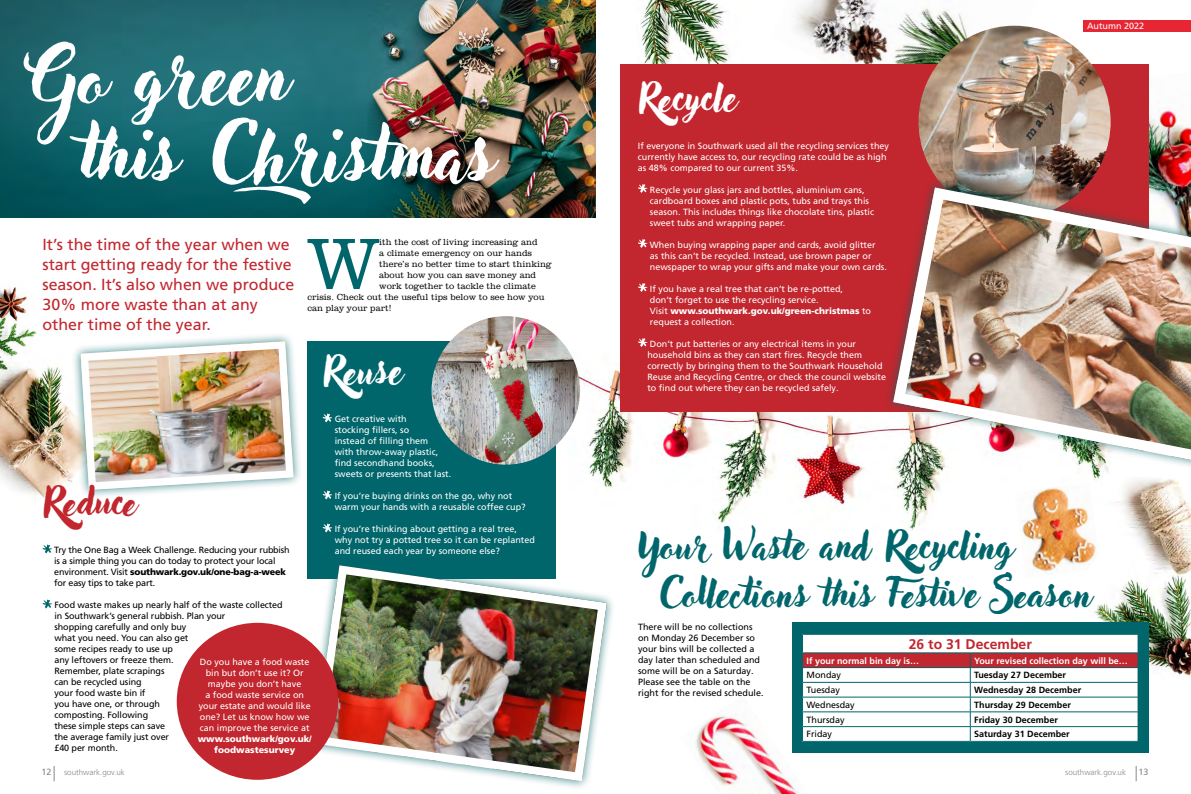
<style>
.page{position:relative;width:1191px;height:794px;background:#fff}
.page>*{position:absolute;margin:0;border:0;box-sizing:border-box;transform-origin:0 0}
.t1{font:76.4px/77.7px "Adlery Pro Swash";color:#fff}
.t2{font:300 74.6px "Clarendon BT";color:#00666b}
.t3{font:39px/48px "Adlery Pro Swash";color:#00666b}
.t4{font:39px "Adlery Pro Swash";color:#fff}
.t5{font:39px "Adlery Pro Swash";color:#c2262e}
.t6{font:16px/20px "Frutiger LT Pro";color:#c2262e}
.t7{font:700 14px "Frutiger LT Pro";color:#c2262e}
.t8{font:9px/11px "Frutiger LT Pro";color:#fff}
.t9{font:9px/11px "Frutiger LT Pro";letter-spacing:-.01em;color:#000}
.t10{font:300 9px "Clarendon BT";color:#000}
.t11{font:700 9px "Frutiger LT Pro";color:#000}
.t12{font:700 9px "Frutiger LT Pro";color:#fff}
.t13{font:9px "Frutiger LT Pro";color:#878787}
.t14{font:300 8px "Frutiger LT Pro";color:#878787}
.s1{font-family:"Adlery Pro"}
.s2{font-weight:900}
</style>
<div class="page">
<img style="left:528px;top:319px;width:574px;height:211px">
<img style="left:640px;top:0;width:90px;height:64px">
<img style="left:795px;top:0;width:240px;height:64px">
<img style="left:1148px;top:72px;width:43px;height:107px">
<div style="left:619px;top:64px;width:529px;height:348px;background:#c2262e"></div>
<div style="left:307px;top:341px;width:248px;height:238px;background:#00666b"></div>
<img style="left:1056px;top:477px;width:135px;height:202px">
<div style="left:791px;top:623px;width:357px;height:130px;background:#00666b"></div>
<svg style="left:1135px;top:766px;width:1px;height:15px"></svg>
<svg style="left:54px;top:766px;width:1px;height:15px"></svg>
<div style="left:1082px;top:20px;width:109px;height:12px;background:#e62733"></div>
<svg style="left:322px;top:413px;width:10px;height:9px"></svg>
<svg style="left:322px;top:490px;width:10px;height:9px"></svg>
<svg style="left:322px;top:523px;width:10px;height:9px"></svg>
<svg style="left:638px;top:184px;width:9px;height:9px"></svg>
<svg style="left:638px;top:239px;width:9px;height:9px"></svg>
<svg style="left:638px;top:283px;width:9px;height:9px"></svg>
<svg style="left:638px;top:338px;width:9px;height:9px"></svg>
<img style="left:695px;top:695px;width:104px;height:99px">
<img style="left:0;top:0;width:595px;height:218px">
<img style="left:918px;top:26px;width:192px;height:192px;border-radius:96px">
<div style="left:884px;top:179px;width:307px;height:294px;background:#00666b;opacity:.75"></div>
<img style="left:887px;top:181px;width:304px;height:290px">
<img style="left:1014px;top:482px;width:84px;height:96px">
<div style="left:802px;top:634px;width:336px;height:19px;background:#fff"></div>
<div style="left:802px;top:667px;width:168px;height:15px;background:#fff"></div>
<div style="left:970px;top:667px;width:168px;height:15px;background:#fff"></div>
<div style="left:802px;top:682px;width:168px;height:15px;background:#fff"></div>
<div style="left:970px;top:682px;width:168px;height:15px;background:#fff"></div>
<div style="left:802px;top:697px;width:168px;height:15px;background:#fff"></div>
<div style="left:970px;top:697px;width:168px;height:15px;background:#fff"></div>
<div style="left:802px;top:712px;width:168px;height:14px;background:#fff"></div>
<div style="left:970px;top:712px;width:168px;height:14px;background:#fff"></div>
<div style="left:802px;top:726px;width:168px;height:15px;background:#fff"></div>
<div style="left:970px;top:726px;width:168px;height:15px;background:#fff"></div>
<div style="left:802px;top:653px;width:168px;height:14px;background:#c2262e"></div>
<div style="left:970px;top:653px;width:168px;height:14px;background:#c2262e"></div>
<hr style="left:802px;top:634px;width:168px;height:1px;background:#00666b">
<hr style="left:970px;top:634px;width:168px;height:1px;background:#00666b">
<hr style="left:802px;top:652px;width:168px;height:1px;background:#00666b">
<hr style="left:970px;top:652px;width:168px;height:1px;background:#00666b">
<hr style="left:802px;top:667px;width:168px;height:1px;background:#00666b">
<hr style="left:970px;top:667px;width:168px;height:1px;background:#00666b">
<hr style="left:802px;top:682px;width:168px;height:1px;background:#00666b">
<hr style="left:970px;top:682px;width:168px;height:1px;background:#00666b">
<hr style="left:802px;top:697px;width:168px;height:1px;background:#00666b">
<hr style="left:970px;top:697px;width:168px;height:1px;background:#00666b">
<hr style="left:802px;top:711px;width:168px;height:1px;background:#00666b">
<hr style="left:970px;top:711px;width:168px;height:1px;background:#00666b">
<hr style="left:802px;top:726px;width:168px;height:1px;background:#00666b">
<svg style="left:802px;top:634px;width:1px;height:107px"></svg>
<hr style="left:970px;top:726px;width:168px;height:1px;background:#00666b">
<svg style="left:970px;top:653px;width:1px;height:88px"></svg>
<svg style="left:1137px;top:634px;width:1px;height:107px"></svg>
<img style="left:0;top:287px;width:71px;height:211px">
<div style="left:71px;top:332px;width:232px;height:167px;background:#00666b;opacity:.75"></div>
<img style="left:77px;top:337px;width:220px;height:157px">
<svg style="left:43px;top:544px;width:9px;height:9px"></svg>
<svg style="left:43px;top:599px;width:9px;height:9px"></svg>
<div style="left:305px;top:556px;width:310px;height:234px;background:#00666b;opacity:.75"></div>
<img style="left:310px;top:561px;width:301px;height:224px">
<div style="left:177px;top:623px;width:161px;height:157px;background:#c2262e;border-radius:50%"></div>
<img style="left:431px;top:316px;width:149px;height:148px;border-radius:74px">
<p class="t1" style="left:79px;top:36px;width:416px;text-indent:-46px">Go <span class="s1">green<br>this</span> Christmas</p>
<p class="t6" style="left:43px;top:235px;width:250px">It’s the time of the year when we start getting ready for the festive</p>
<p class="t6" style="left:43px;top:275px;width:253px">season. It’s also when we produce<br>30% more waste than at any other time of the year.</p>
<p class="t2" style="left:307px;top:218px;width:73px">W</p>
<p class="t10" style="left:379px;top:236px;width:160px">ith the cost of living increasing and</p>
<p class="t10" style="left:379px;top:247px;width:154px">a climate emergency on our hands</p>
<p class="t10" style="left:379px;top:258px;width:174px">there’s no better time to start thinking</p>
<p class="t10" style="left:379px;top:269px;width:158px">about how you can save money and</p>
<p class="t10" style="left:379px;top:280px;width:158px">work together to tackle the climate</p>
<p class="t10" style="left:307px;top:291px;width:239px">crisis. Check out the useful tips below to see how you</p>
<p class="t10" style="left:307px;top:302px;width:85px">can play your part!</p>
<p class="t5" style="left:43px;top:478px;width:96px">Reduce</p>
<p class="t9" style="left:54px;top:545px;width:237px">Try the One Bag a Week Challenge. Reducing your rubbish</p>
<p class="t9" style="left:54px;top:556px;width:233px">is a simple thing you can do today to protect your local environment. Visit <span class="s2">southwark.gov.uk/one-bag-a-week </span>for easy tips to take part.</p>
<p class="t9" style="left:54px;top:600px;width:230px">Food waste makes up nearly half of the waste collected in Southwark’s general rubbish. Plan your<br>shopping carefully and only buy<br>what you need. You can also get<br>some recipes ready to use up<br>any leftovers or freeze them.<br>Remember, plate scrapings<br>can be recycled using<br>your food waste bin if<br>you have one, or through<br>composting. Following<br>these simple steps can save<br>the average family just over<br>£40 per month.</p>
<p class="t8" style="left:198px;top:656px;width:116px;text-align:center">Do you have a food waste bin but don’t use it? Or maybe you don’t have<br>a food waste service on your estate and would like one? Let us know how we can improve the service at <span class="s2">www.southwark/gov.uk/ foodwastesurvey</span></p>
<p class="t13" style="left:42px;top:767px;width:12px">12</p>
<p class="t14" style="left:64px;top:768px;width:62px">southwark.gov.uk</p>
<p class="t4" style="left:322px;top:347px;width:81px">Reuse</p>
<p class="t8" style="left:335px;top:414px;width:118px">Get creative with<br>stocking fllers, so<br>instead of flling them<br>with throw-away plastic, fnd secondhand books, sweets or presents that last.</p>
<p class="t8" style="left:335px;top:491px;width:192px">If you’re buying drinks on the go, why not warm your hands with a reusable coffee cup?</p>
<p class="t8" style="left:335px;top:524px;width:202px">If you’re thinking about getting a real tree, why not try a potted tree so it can be replanted and reused each year by someone else?</p>
<p class="t4" style="left:638px;top:73px;width:100px">Recycle</p>
<p class="t8" style="left:638px;top:140px;width:253px">If everyone in Southwark used all the recycling services they currently have access to, our recycling rate could be as high as 48% compared to our current 35%.</p>
<p class="t8" style="left:650px;top:184px;width:226px">Recycle your glass jars and bottles, aluminium cans, cardboard boxes and plastic pots, tubs and trays this season. This includes things like chocolate tins, plastic sweet tubs and wrapping paper.</p>
<p class="t8" style="left:650px;top:239px;width:238px">When buying wrapping paper and cards, avoid glitter<br>as this can’t be recycled. Instead, use brown paper or newspaper to wrap your gifts and make your own cards.</p>
<p class="t8" style="left:650px;top:283px;width:222px">If you have a real tree that can’t be re-potted,<br>don’t forget to use the recycling service.<br>Visit <span class="s2">www.southwark.gov.uk/green-christmas</span> to request a collection.</p>
<p class="t8" style="left:647px;top:338px;width:240px">Don’t put batteries or any electrical items in your household bins as they can start fres. Recycle them correctly by bringing them to the Southwark Household Reuse and Recycling Centre, or check the council website to fnd out where they can be recycled safely.</p>
<p class="t8" style="left:1087px;top:20px;width:59px">Autumn 2022</p>
<p class="t3" style="left:661px;top:521px;width:431px;text-indent:-24px">Your Waste and Recycling<br>Collections this Festive Season</p>
<p class="t7" style="left:908px;top:635px;width:124px">26 to 31 December</p>
<p class="t12" style="left:806px;top:655px;width:114px">If your normal bin day is…</p>
<p class="t12" style="left:974px;top:655px;width:155px">Your revised collection day will be…</p>
<p class="t9" style="left:806px;top:670px;width:36px">Monday</p>
<p class="t11" style="left:974px;top:670px;width:93px">Tuesday 27 December</p>
<p class="t9" style="left:806px;top:684px;width:35px">Tuesday</p>
<p class="t11" style="left:974px;top:684px;width:108px">Wednesday 28 December</p>
<p class="t9" style="left:806px;top:699px;width:50px">Wednesday</p>
<p class="t11" style="left:974px;top:699px;width:98px">Thursday 29 December</p>
<p class="t9" style="left:806px;top:714px;width:40px">Thursday</p>
<p class="t11" style="left:974px;top:714px;width:85px">Friday 30 December</p>
<p class="t9" style="left:806px;top:729px;width:27px">Friday</p>
<p class="t11" style="left:974px;top:729px;width:97px">Saturday 31 December</p>
<p class="t9" style="left:638px;top:621px;width:127px">There will be no collections on Monday 26 December so your bins will be collected a day later than scheduled and some will be on a Saturday.<br>Please see the table on the right for the revised schedule.</p>
<p class="t14" style="left:1065px;top:768px;width:62px">southwark.gov.uk</p>
<p class="t13" style="left:1138px;top:767px;width:12px">13</p>
</div>
